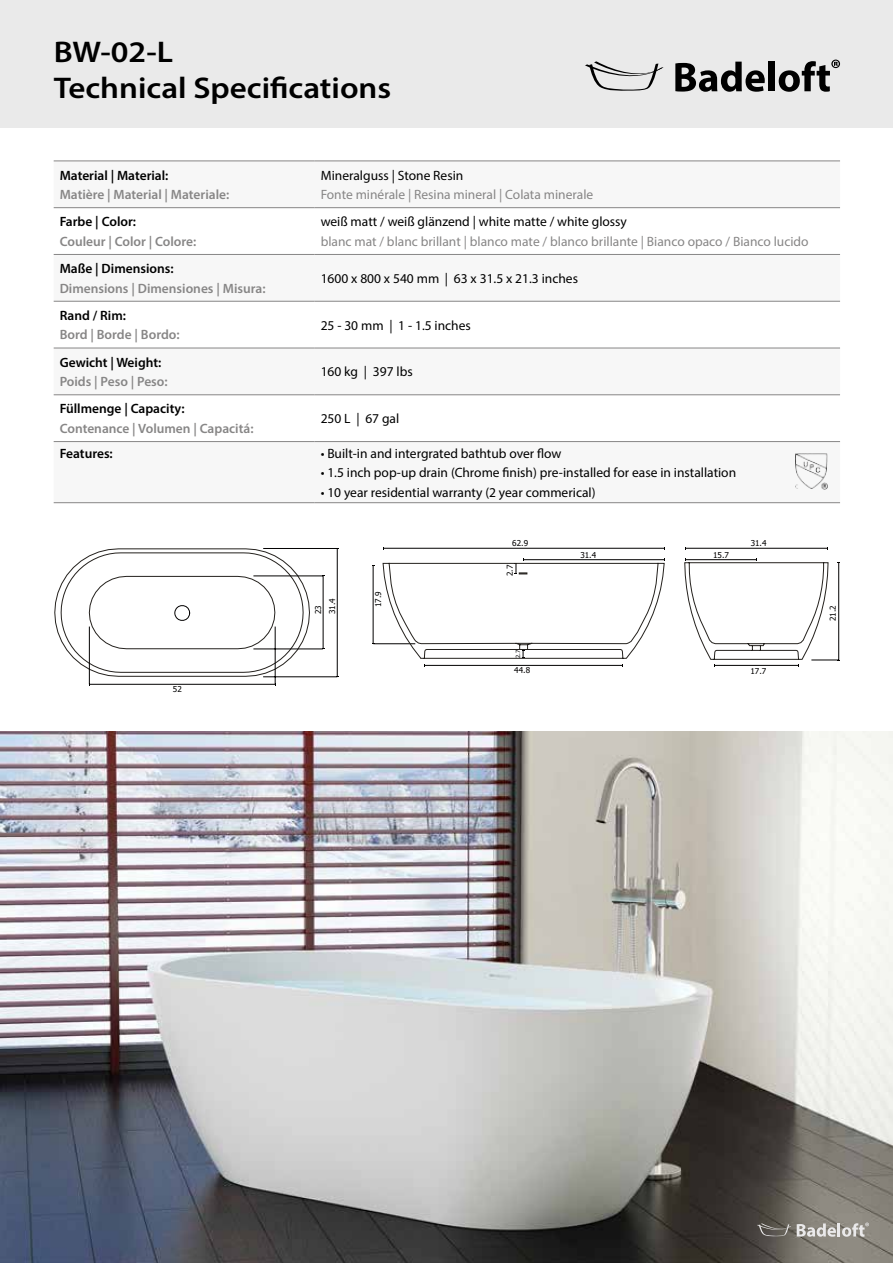
<style>
.page{position:relative;width:893px;height:1263px;background:#fff}
.page>*{position:absolute;margin:0;border:0;box-sizing:border-box;transform-origin:0 0}
.t1{font:600 30px/36px "Myriad Pro";color:#000;scale:1.1 1}
.t2{font:13.5px "Myriad Pro";color:#000}
.t3{font:600 13.5px "Myriad Pro";color:#878686}
.t4{font:13.5px "Myriad Pro";color:#878686}
.t5{font:600 13.5px "Myriad Pro";color:#000}
.t6{font:8.25px "Tahoma";color:#020100}
.t7{font:8.25px "Tahoma";color:#000}
.t8{font:8.25px "Tahoma";color:#010202}
.t9{font:5.7px "Tahoma";color:#000}
</style>
<div class="page">
<div style="left:0;top:0;width:893px;height:128px;background:#eaeaea"></div>
<svg style="left:675px;top:62px;width:90px;height:29px"></svg>
<div style="left:768px;top:62px;width:7px;height:29px;background:#000"></div>
<svg style="left:779px;top:60px;width:61px;height:31px"></svg>
<svg style="left:585px;top:61px;width:79px;height:30px"></svg>
<svg style="left:54px;top:300px;width:786px;height:48px"></svg>
<svg style="left:54px;top:442px;width:786px;height:48px"></svg>
<hr style="left:54px;top:161px;width:261px;height:1px;background:#878686">
<hr style="left:315px;top:161px;width:525px;height:1px;background:#878686">
<hr style="left:54px;top:207px;width:261px;height:1px;background:#878686">
<hr style="left:315px;top:207px;width:525px;height:1px;background:#878686">
<hr style="left:54px;top:254px;width:261px;height:1px;background:#878686">
<hr style="left:315px;top:254px;width:525px;height:1px;background:#878686">
<hr style="left:54px;top:301px;width:261px;height:1px;background:#878686">
<hr style="left:315px;top:301px;width:525px;height:1px;background:#878686">
<hr style="left:54px;top:348px;width:261px;height:1px;background:#878686">
<hr style="left:315px;top:348px;width:525px;height:1px;background:#878686">
<hr style="left:54px;top:394px;width:261px;height:1px;background:#878686">
<hr style="left:315px;top:394px;width:525px;height:1px;background:#878686">
<hr style="left:54px;top:441px;width:261px;height:1px;background:#878686">
<hr style="left:315px;top:441px;width:525px;height:1px;background:#878686">
<hr style="left:54px;top:502px;width:261px;height:1px;background:#878686">
<hr style="left:315px;top:502px;width:525px;height:1px;background:#878686">
<img style="left:0;top:731px;width:893px;height:532px">
<svg style="left:757px;top:1222px;width:112px;height:15px"></svg>
<hr style="left:686px;top:548px;width:142px;height:1px;background:#020100">
<svg style="left:684px;top:558px;width:156px;height:109px"></svg>
<svg style="left:54px;top:548px;width:611px;height:129px"></svg>
<svg style="left:174px;top:603px;width:16px;height:20px"></svg>
<hr style="left:263px;top:548px;width:74px;height:1px;background:#020100">
<hr style="left:337px;top:548px;width:1px;height:129px;background:#020100">
<hr style="left:89px;top:684px;width:186px;height:1px;background:#020100">
<hr style="left:253px;top:576px;width:70px;height:1px;background:#020100">
<hr style="left:323px;top:576px;width:1px;height:73px;background:#020100">
<hr style="left:263px;top:676px;width:74px;height:1px;background:#020100">
<hr style="left:253px;top:649px;width:70px;height:1px;background:#020100">
<hr style="left:89px;top:626px;width:1px;height:58px;background:#020100">
<hr style="left:275px;top:626px;width:1px;height:58px;background:#020100">
<img style="left:796px;top:454px;width:32px;height:35px">
<h1 class="t1" style="left:54px;top:33px;width:308px">BW-02-L<br>Technical Specifications</h1>
<p class="t5" style="left:60px;top:166px;width:110px">Material | Material:</p>
<p class="t3" style="left:60px;top:186px;width:171px">Matière | Material | Materiale:</p>
<p class="t5" style="left:60px;top:213px;width:78px">Farbe | Color:</p>
<p class="t3" style="left:60px;top:233px;width:138px">Couleur | Color | Colore:</p>
<p class="t5" style="left:60px;top:260px;width:116px">Maße | Dimensions:</p>
<p class="t3" style="left:60px;top:279px;width:207px">Dimensions | Dimensiones | Misura:</p>
<p class="t5" style="left:60px;top:307px;width:68px">Rand / Rim:</p>
<p class="t3" style="left:60px;top:326px;width:121px">Bord | Borde | Bordo:</p>
<p class="t5" style="left:60px;top:354px;width:103px">Gewicht | Weight:</p>
<p class="t3" style="left:60px;top:373px;width:110px">Poids | Peso | Peso:</p>
<p class="t5" style="left:60px;top:400px;width:126px">Füllmenge | Capacity:</p>
<p class="t3" style="left:60px;top:420px;width:195px">Contenance | Volumen | Capacitá:</p>
<p class="t2" style="left:321px;top:167px;width:144px">Mineralguss | Stone Resin</p>
<p class="t4" style="left:321px;top:186px;width:274px">Fonte minérale | Resina mineral | Colata minerale</p>
<p class="t2" style="left:321px;top:213px;width:308px">weiß matt / weiß glänzend | white matte / white glossy</p>
<p class="t4" style="left:321px;top:233px;width:489px">blanc mat / blanc brillant | blanco mate / blanco brillante | Bianco opaco / Bianco lucido</p>
<p class="t2" style="left:321px;top:270px;width:259px">1600 x 800 x 540 mm | 63 x 31.5 x 21.3 inches</p>
<p class="t2" style="left:321px;top:317px;width:152px">25 - 30 mm | 1 - 1.5 inches</p>
<p class="t2" style="left:321px;top:364px;width:94px">160 kg | 397 lbs</p>
<p class="t2" style="left:321px;top:410px;width:80px">250 L | 67 gal</p>
<p class="t5" style="left:60px;top:444px;width:55px">Features:</p>
<p class="t2" style="left:321px;top:445px;width:242px">• Built-in and intergrated bathtub over flow</p>
<p class="t2" style="left:321px;top:464px;width:417px">• 1.5 inch pop-up drain (Chrome finish) pre-installed for ease in installation</p>
<p class="t2" style="left:321px;top:484px;width:276px">• 10 year residential warranty (2 year commerical)</p>
<p class="t7" style="left:173px;top:683px;width:10px">52</p>
<p class="t6" style="left:327px;top:614px;width:17px;rotate:-90deg">31.4</p>
<p class="t7" style="left:313px;top:614px;width:10px;rotate:-90deg">23</p>
<p class="t8" style="left:373px;top:607px;width:17px;rotate:-90deg">17.9</p>
<p class="t6" style="left:512px;top:538px;width:17px">62.9</p>
<p class="t7" style="left:504px;top:576px;width:13px;rotate:-90deg">2.7</p>
<p class="t9" style="left:514px;top:658px;width:10px;rotate:-90deg">2.7</p>
<p class="t6" style="left:514px;top:665px;width:17px">44.8</p>
<p class="t6" style="left:580px;top:549px;width:17px">31.4</p>
<p class="t6" style="left:713px;top:549px;width:17px">15.7</p>
<p class="t6" style="left:751px;top:538px;width:17px">31.4</p>
<p class="t6" style="left:750px;top:665px;width:17px">17.7</p>
<p class="t6" style="left:827px;top:621px;width:17px;rotate:-90deg">21.2</p>
</div>
